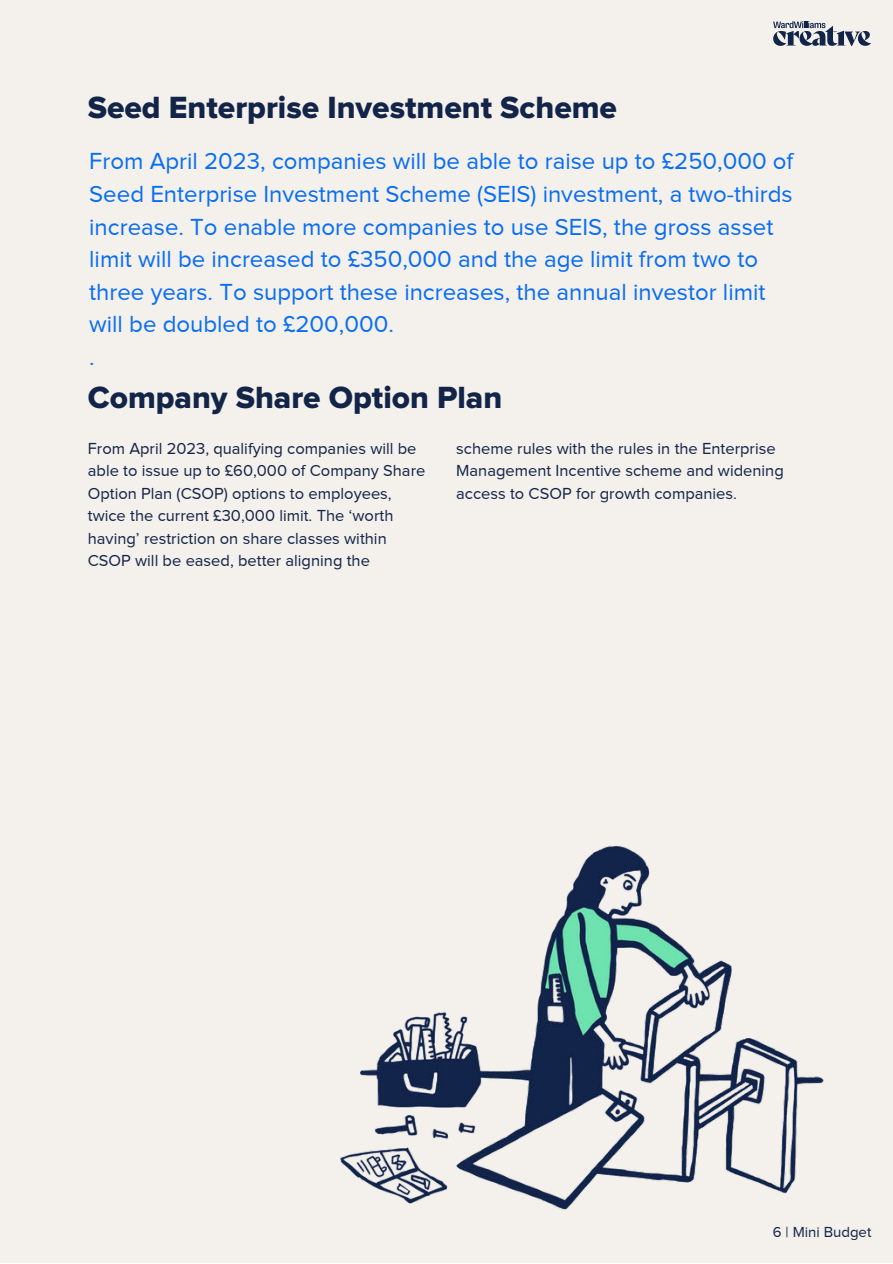
<style>
.page{position:relative;width:893px;height:1264px;background:#fff}
.page>*{position:absolute;margin:0;border:0;box-sizing:border-box;transform-origin:0 0}
.t1{font:31.8px "Proxima Nova Extrabld";color:#122448}
.t2{font:24px/32.5px "Proxima Nova";color:#086df3}
.t3{font:16.5px/22.5px "Proxima Nova";color:#122448}
.t4{font:15px "Proxima Nova";color:#122448}
</style>
<div class="page">
<div style="left:0;top:0;width:892px;height:1262px;background:#f4f0eb"></div>
<svg style="left:773px;top:21px;width:98px;height:25px"></svg>
<img style="left:340px;top:845px;width:484px;height:365px">
<h1 class="t1" style="left:88px;top:89px;width:530px">Seed Enterprise Investment Scheme</h1>
<p class="t2" style="left:89px;top:145px;width:705px">From April 2023, companies will be able to raise up to £250,000 of Seed Enterprise Investment Scheme (SEIS) investment, a two-thirds increase. To enable more companies to use SEIS, the gross asset limit will be increased to £350,000 and the age limit from two to three years. To support these increases, the annual investor limit will be doubled to £200,000.<br>.</p>
<h1 class="t1" style="left:88px;top:379px;width:416px">Company Share Option Plan</h1>
<p class="t3" style="left:88px;top:437px;width:339px">From April 2023, qualifying companies will be able to issue up to £60,000 of Company Share Option Plan (CSOP) options to employees, twice the current £30,000 limit. The ‘worth having’ restriction on share classes within CSOP will be eased, better aligning the</p>
<p class="t3" style="left:456px;top:437px;width:329px">scheme rules with the rules in the Enterprise<br>Management Incentive scheme and widening access to CSOP for growth companies.</p>
<p class="t4" style="left:772px;top:1223px;width:100px">6 | Mini Budget</p>
</div>
